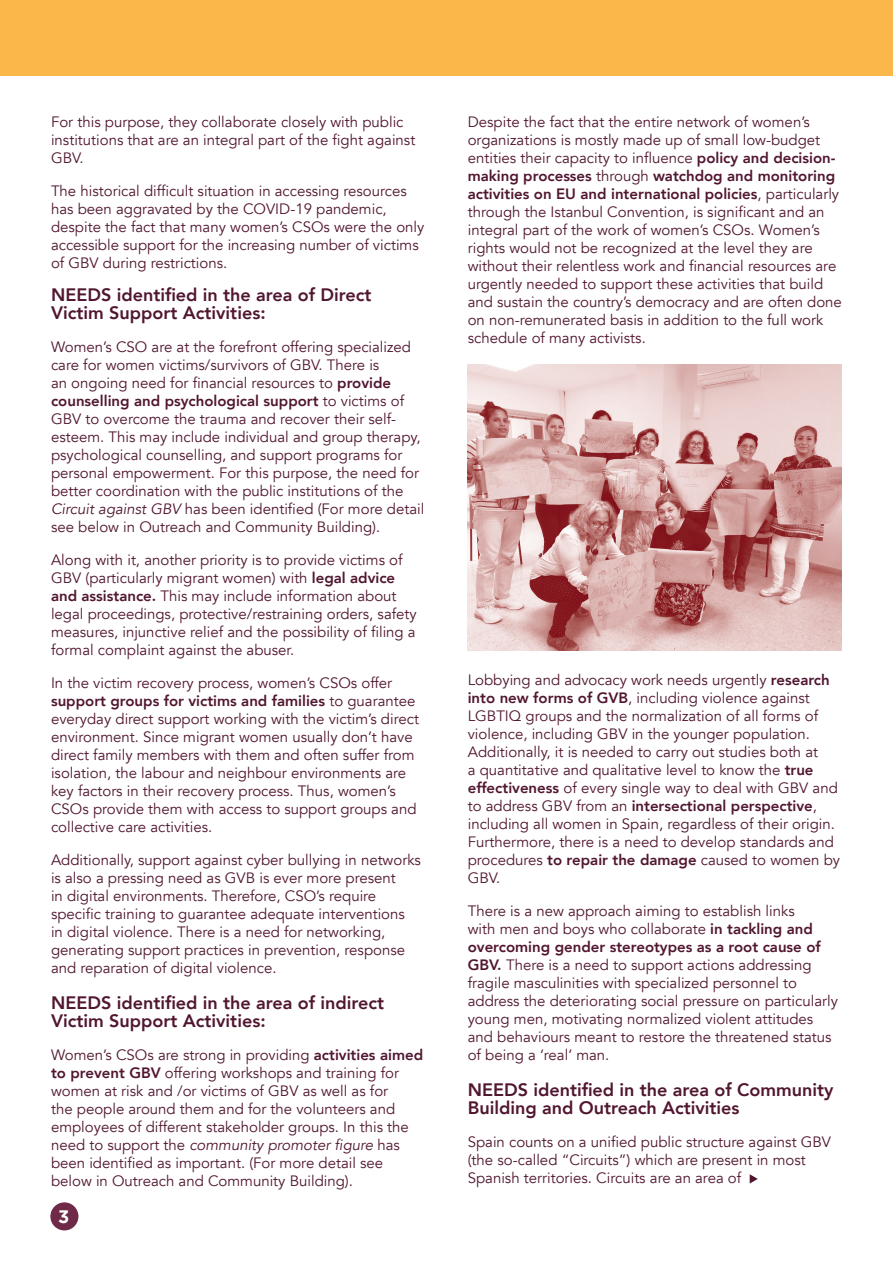
<style>
.page{position:relative;width:893px;height:1263px;background:#fff}
.page>*{position:absolute;margin:0;border:0;box-sizing:border-box;transform-origin:0 0}
.t1{font:800 18px/18px "Avenir";color:#511630}
.t2{font:700 18px "Gotham";color:#fff}
.t3{font:15px/18px "Avenir";color:#511630}
.s1{font-weight:800}
.s2{font-style:italic}
</style>
<div class="page">
<img style="left:468px;top:365px;width:374px;height:286px">
<div style="left:0;top:0;width:893px;height:76px;background:#fcb74b"></div>
<div style="left:50px;top:1202px;width:28px;height:28px;background:#6f2a47;border-radius:50%"></div>
<svg style="left:750px;top:1174px;width:8px;height:9px"></svg>
<p class="t3" style="left:51px;top:113px;width:366px">For this purpose, they collaborate closely with public institutions that are an integral part of the fight against<br>GBV.</p>
<p class="t3" style="left:51px;top:182px;width:375px">The historical difficult situation in accessing resources has been aggravated by the COVID-19 pandemic, despite the fact that many women’s CSOs were the only accessible support for the increasing number of victims of GBV during restrictions.</p>
<p class="t1" style="left:51px;top:285px;width:322px">NEEDS identified in the area of Direct<br>Victim Support Activities:</p>
<p class="t3" style="left:51px;top:338px;width:375px">Women’s CSO are at the forefront offering specialized care for women victims/survivors of GBV. There is<br>an ongoing need for financial resources to <span class="s1">provide counselling and psychological support</span> to victims of GBV to overcome the trauma and recover their self&shy;esteem. This may include individual and group therapy, psychological counselling, and support programs for personal empowerment. For this purpose, the need for better coordination with the public institutions of the <span class="s2">Circuit against GBV</span> has been identified (For more detail see below in Outreach and Community Building).</p>
<p class="t3" style="left:51px;top:551px;width:367px">Along with it, another priority is to provide victims of GBV (particularly migrant women) with <span class="s1">legal advice and assistance.</span> This may include information about legal proceedings, protective/restraining orders, safety measures, injunctive relief and the possibility of filing a formal complaint against the abuser.</p>
<p class="t3" style="left:51px;top:674px;width:369px">In the victim recovery process, women’s CSOs offer <span class="s1">support groups for victims and families</span> to guarantee everyday direct support working with the victim’s direct environment. Since migrant women usually don’t have direct family members with them and often suffer from isolation, the labour and neighbour environments are key factors in their recovery process. Thus, women’s CSOs provide them with access to support groups and collective care activities.</p>
<p class="t3" style="left:51px;top:851px;width:371px">Additionally, support against cyber bullying in networks is also a pressing need as GVB is ever more present<br>in digital environments. Therefore, CSO’s require specific training to guarantee adequate interventions<br>in digital violence. There is a need for networking, generating support practices in prevention, response and reparation of digital violence.</p>
<p class="t1" style="left:51px;top:993px;width:335px">NEEDS identified in the area of indirect<br>Victim Support Activities:</p>
<p class="t3" style="left:51px;top:1046px;width:374px">Women’s CSOs are strong in providing <span class="s1">activities aimed to prevent GBV</span> offering workshops and training for women at risk and /or victims of GBV as well as for<br>the people around them and for the volunteers and employees of different stakeholder groups. In this the need to support the <span class="s2">community promoter figure</span> has been identified as important. (For more detail see below in Outreach and Community Building).</p>
<p class="t2" style="left:58px;top:1206px;width:13px">3</p>
<p class="t3" style="left:468px;top:113px;width:376px">Despite the fact that the entire network of women’s organizations is mostly made up of small low-budget entities their capacity to influence <span class="s1">policy and decision&shy;making processes</span> through <span class="s1">watchdog and monitoring activities on EU and international policies</span>, particularly through the Istanbul Convention, is significant and an integral part of the work of women’s CSOs. Women’s rights would not be recognized at the level they are without their relentless work and financial resources are urgently needed to support these activities that build and sustain the country’s democracy and are often done on non-remunerated basis in addition to the full work schedule of many activists.</p>
<p class="t3" style="left:468px;top:671px;width:374px">Lobbying and advocacy work needs urgently <span class="s1">research into new forms of GVB</span>, including violence against LGBTIQ groups and the normalization of all forms of violence, including GBV in the younger population.<br>Additionally, it is needed to carry out studies both at<br>a quantitative and qualitative level to know the <span class="s1">true effectiveness</span> of every single way to deal with GBV and to address GBV from an <span class="s1">intersectional perspective</span>, including all women in Spain, regardless of their origin.<br>Furthermore, there is a need to develop standards and procedures <span class="s1">to repair the damage</span> caused to women by GBV.</p>
<p class="t3" style="left:468px;top:902px;width:372px">There is a new approach aiming to establish links<br>with men and boys who collaborate <span class="s1">in tackling and overcoming gender stereotypes as a root cause of GBV.</span> There is a need to support actions addressing fragile masculinities with specialized personnel to address the deteriorating social pressure on particularly young men, motivating normalized violent attitudes and behaviours meant to restore the threatened status of being a ‘real’ man.</p>
<p class="t1" style="left:468px;top:1080px;width:367px">NEEDS identified in the area of Community<br>Building and Outreach Activities</p>
<p class="t3" style="left:468px;top:1133px;width:365px">Spain counts on a unified public structure against GBV (the so-called “Circuits”) which are present in most<br>Spanish territories. Circuits are an area of</p>
</div>
